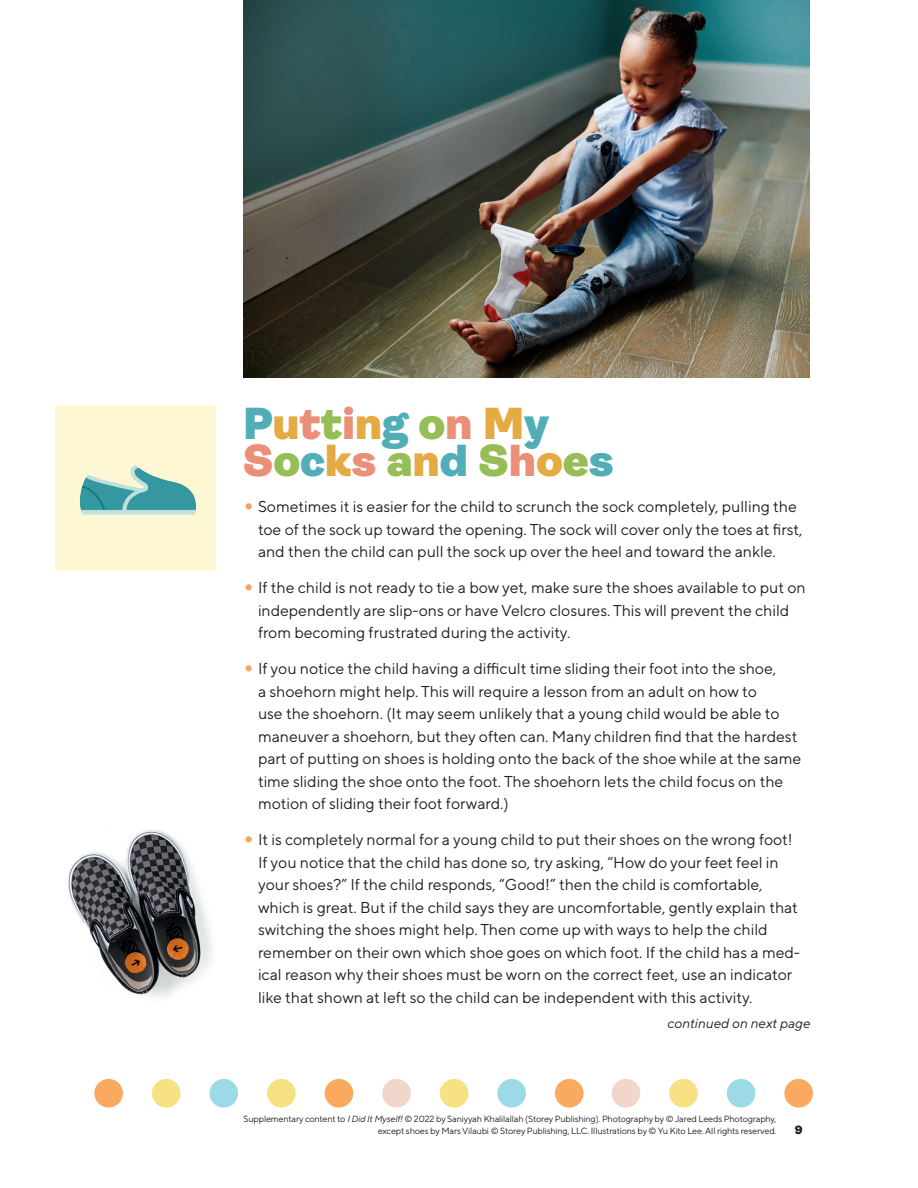
<style>
.page{position:relative;width:918px;height:1188px;background:#fff}
.page>*{position:absolute;margin:0;border:0;box-sizing:border-box;transform-origin:0 0}
.body_ah{font:900 45px/37.5px "Ambit";letter-spacing:-.005em;color:#51aeb7}
.t1{font:15.75px/22.5px "TT Norms Pro";color:#231f20}
.body_ah-2{font:italic 13.5px "TT Norms Pro";color:#231f20}
.t2{font:900 12px "Ambit";color:#231f20}
.body_p_online{font:9px/12px "TT Norms Pro";letter-spacing:-.015em;color:#231f20;text-align:right}
.s1{color:#e4aa43}
.s2{color:#ea9078}
.s3{color:#97be56}
.s4{font-weight:900;font-size:21px;color:#f0a761}
.s5{font-style:italic}
</style>
<div class="page">
<div style="left:94px;top:1079px;width:29px;height:29px;background:#f9a960;border-radius:50%"></div>
<div style="left:152px;top:1079px;width:29px;height:29px;background:#f8e183;border-radius:50%"></div>
<div style="left:209px;top:1079px;width:29px;height:29px;background:#9cdae8;border-radius:50%"></div>
<div style="left:267px;top:1079px;width:29px;height:29px;background:#f8e183;border-radius:50%"></div>
<div style="left:325px;top:1079px;width:28px;height:29px;background:#f9a960;border-radius:50%"></div>
<div style="left:382px;top:1079px;width:29px;height:29px;background:#f2d6ca;border-radius:50%"></div>
<div style="left:440px;top:1079px;width:28px;height:29px;background:#f8e183;border-radius:50%"></div>
<div style="left:497px;top:1079px;width:29px;height:29px;background:#9cdae8;border-radius:50%"></div>
<div style="left:555px;top:1079px;width:29px;height:29px;background:#f9a960;border-radius:50%"></div>
<div style="left:612px;top:1079px;width:28px;height:29px;background:#f2d6ca;border-radius:50%"></div>
<div style="left:669px;top:1079px;width:29px;height:29px;background:#f8e183;border-radius:50%"></div>
<div style="left:727px;top:1079px;width:28px;height:29px;background:#9cdae8;border-radius:50%"></div>
<div style="left:784px;top:1079px;width:29px;height:29px;background:#f9a960;border-radius:50%"></div>
<div style="left:56px;top:405px;width:160px;height:165px;background:#fef7d4"></div>
<img style="left:79px;top:465px;width:118px;height:50px">
<img style="left:243px;top:0;width:567px;height:378px">
<img style="left:68px;top:830px;width:145px;height:167px">
<p class="body_ah" style="left:243px;top:405px;width:372px">P<span class="s1">u</span><span class="s2">t</span><span class="s3">t</span><span class="s2">i</span><span class="s1">n</span>g <span class="s3">o</span><span class="s2">n</span> <span class="s1">M</span>y<br><span class="s2">S</span><span class="s3">o</span>c<span class="s1">k</span><span class="s2">s</span> <span class="s3">a</span><span class="s1">n</span>d <span class="s3">S</span><span class="s2">h</span><span class="s1">o</span><span class="s3">e</span>s</p>
<p class="t1" style="left:258px;top:494px;width:546px;text-indent:-15px"><span class="s4">•</span> Sometimes it is easier for the child to scrunch the sock completely, pulling the toe of the sock up toward the opening. The sock will cover only the toes at first, and then the child can pull the sock up over the heel and toward the ankle.</p>
<p class="t1" style="left:258px;top:575px;width:549px;text-indent:-15px"><span class="s4">•</span> If the child is not ready to tie a bow yet, make sure the shoes available to put on independently are slip-ons or have Velcro closures. This will prevent the child from becoming frustrated during the activity.</p>
<p class="t1" style="left:258px;top:656px;width:545px;text-indent:-15px"><span class="s4">•</span> If you notice the child having a difficult time sliding their foot into the shoe,<br>a shoehorn might help. This will require a lesson from an adult on how to<br>use the shoehorn. (It may seem unlikely that a young child would be able to maneuver a shoehorn, but they often can. Many children find that the hardest part of putting on shoes is holding onto the back of the shoe while at the same time sliding the shoe onto the foot. The shoehorn lets the child focus on the motion of sliding their foot forward.)</p>
<p class="t1" style="left:258px;top:827px;width:544px;text-indent:-15px"><span class="s4">•</span> It is completely normal for a young child to put their shoes on the wrong foot!<br>If you notice that the child has done so, try asking, “How do your feet feel in your shoes?” If the child responds, “Good!” then the child is comfortable, which is great. But if the child says they are uncomfortable, gently explain that switching the shoes might help. Then come up with ways to help the child remember on their own which shoe goes on which foot. If the child has a med&shy;ical reason why their shoes must be worn on the correct feet, use an indicator like that shown at left so the child can be independent with this activity.</p>
<p class="body_ah-2" style="left:667px;top:1014px;width:145px">continued on next page</p>
<p class="body_p_online" style="left:243px;top:1112px;width:535px">Supplementary content to <span class="s5">I Did It Myself!</span> © 2022 by Saniyyah Khalilallah (Storey Publishing). Photography by © Jared Leeds Photography, except shoes by Mars Vilaubi © Storey Publishing, LLC. Illustrations by © Yu Kito Lee. All rights reserved.</p>
<p class="t2" style="left:795px;top:1123px;width:9px">9</p>
</div>
